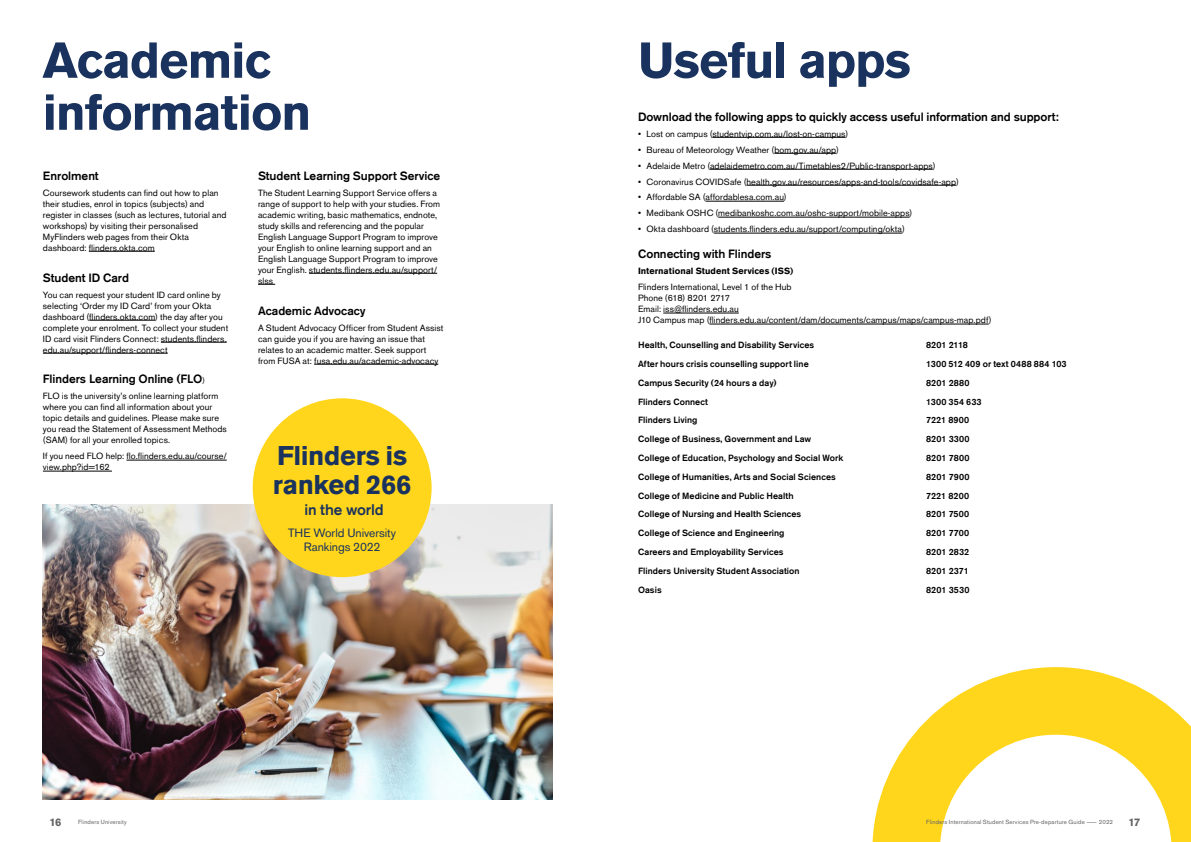
<style>
.page{position:relative;width:1191px;height:842px;background:#fff}
.page>*{position:absolute;margin:0;border:0;box-sizing:border-box;transform-origin:0 0}
.t1{font:700 50px "Akzidenz Grotesk BE";letter-spacing:-.02em;color:#1a325e}
.t2{font:700 27px/28.6px "Akzidenz Grotesk BE";letter-spacing:-.015em;color:#1a325e}
.t3{font:15.3px "Berthold Akzidenz Grotesk BE Md 2";letter-spacing:-.005em;color:#1a325e}
.t4{font:12px "Berthold Akzidenz Grotesk BE Md 2";letter-spacing:-.005em;color:#000}
.t5{font:12px/13.5px "Akzidenz Grotesk BE";letter-spacing:-.005em;color:#1a325e;text-align:center}
.t6{font:700 11px "Akzidenz Grotesk BE";color:#636466}
.t7{font:9px/11px "Akzidenz Grotesk BE";letter-spacing:.005em;color:#000}
.t8{font:9px "Berthold Akzidenz Grotesk BE Md 2";letter-spacing:.01em;color:#000}
.t9{font:700 9px "Akzidenz Grotesk BE";letter-spacing:.005em;color:#000}
.t10{font:6px "Akzidenz Grotesk BE";letter-spacing:.025em;color:#636466}
.s1{font-family:"Akzidenz Grotesk BE";font-size:8px}
</style>
<div class="page">
<hr style="left:712px;top:137px;width:133px;height:1px;background:#000">
<hr style="left:774px;top:153px;width:62px;height:1px;background:#000">
<hr style="left:710px;top:169px;width:222px;height:1px;background:#000">
<hr style="left:746px;top:185px;width:210px;height:1px;background:#000">
<hr style="left:705px;top:201px;width:79px;height:1px;background:#000">
<hr style="left:718px;top:217px;width:191px;height:1px;background:#000">
<hr style="left:714px;top:233px;width:188px;height:1px;background:#000">
<hr style="left:663px;top:313px;width:76px;height:1px;background:#000">
<hr style="left:709px;top:324px;width:279px;height:1px;background:#000">
<hr style="left:89px;top:251px;width:66px;height:1px;background:#000">
<hr style="left:89px;top:320px;width:66px;height:1px;background:#000">
<hr style="left:161px;top:342px;width:66px;height:1px;background:#000">
<hr style="left:43px;top:353px;width:125px;height:1px;background:#000">
<hr style="left:126px;top:460px;width:101px;height:1px;background:#000">
<hr style="left:43px;top:471px;width:69px;height:1px;background:#000">
<hr style="left:309px;top:273px;width:128px;height:1px;background:#000">
<svg style="left:258px;top:284px;width:17px;height:1px"></svg>
<hr style="left:314px;top:364px;width:124px;height:1px;background:#000">
<img style="left:43px;top:505px;width:510px;height:294px">
<div style="left:253px;top:398px;width:178px;height:179px;background:#ffd61b;border-radius:50%"></div>
<svg style="left:872px;top:667px;width:319px;height:175px"></svg>
<h1 class="t1" style="left:42px;top:31px;width:228px">Academic</h1>
<h1 class="t1" style="left:638px;top:31px;width:274px">Useful apps</h1>
<h1 class="t1" style="left:42px;top:83px;width:270px">information</h1>
<h3 class="t4" style="left:638px;top:109px;width:422px">Download the following apps to quickly access useful information and support:</h3>
<p class="t7" style="left:638px;top:128px;width:212px">• Lost on campus (studentvip.com.au/lost-on-campus)</p>
<p class="t7" style="left:638px;top:144px;width:202px">• Bureau of Meteorology Weather (bom.gov.au/app)</p>
<p class="t7" style="left:638px;top:160px;width:299px">• Adelaide Metro (adelaidemetro.com.au/Timetables2/Public-transport-apps)</p>
<p class="t7" style="left:638px;top:176px;width:322px">• Coronavirus COVIDSafe (health.gov.au/resources/apps-and-tools/covidsafe-app)</p>
<p class="t7" style="left:638px;top:192px;width:150px">• Affordable SA (affordablesa.com.au)</p>
<p class="t7" style="left:638px;top:208px;width:276px">• Medibank OSHC (medibankoshc.com.au/oshc-support/mobile-apps)</p>
<p class="t7" style="left:638px;top:224px;width:268px">• Okta dashboard (students.flinders.edu.au/support/computing/okta)</p>
<h3 class="t4" style="left:638px;top:247px;width:135px">Connecting with Flinders</h3>
<p class="t9" style="left:638px;top:266px;width:157px">International Student Services (ISS)</p>
<p class="t7" style="left:638px;top:282px;width:355px">Flinders International, Level 1 of the Hub<br>Phone (618) 8201 2717<br>Email: iss@flinders.edu.au<br>J10 Campus map (flinders.edu.au/content/dam/documents/campus/maps/campus-map.pdf)</p>
<p class="t8" style="left:638px;top:339px;width:178px">Health, Counselling and Disability Services</p>
<p class="t8" style="left:926px;top:339px;width:43px">8201 2118</p>
<p class="t8" style="left:638px;top:358px;width:172px">After hours crisis counselling support line</p>
<p class="t8" style="left:926px;top:358px;width:142px">1300 512 409 or text 0488 884 103</p>
<p class="t8" style="left:638px;top:377px;width:140px">Campus Security (24 hours a day)</p>
<p class="t8" style="left:926px;top:377px;width:45px">8201 2880</p>
<p class="t8" style="left:638px;top:396px;width:71px">Flinders Connect</p>
<p class="t8" style="left:926px;top:396px;width:57px">1300 354 633</p>
<p class="t8" style="left:638px;top:415px;width:61px">Flinders Living</p>
<p class="t8" style="left:926px;top:415px;width:45px">7221 8900</p>
<p class="t8" style="left:638px;top:433px;width:175px">College of Business, Government and Law</p>
<p class="t8" style="left:926px;top:433px;width:45px">8201 3300</p>
<p class="t8" style="left:638px;top:452px;width:207px">College of Education, Psychology and Social Work</p>
<p class="t8" style="left:926px;top:452px;width:45px">8201 7800</p>
<p class="t8" style="left:638px;top:471px;width:199px">College of Humanities, Arts and Social Sciences</p>
<p class="t8" style="left:926px;top:471px;width:45px">8201 7900</p>
<p class="t8" style="left:638px;top:490px;width:157px">College of Medicine and Public Health</p>
<p class="t8" style="left:926px;top:490px;width:44px">7221 8200</p>
<p class="t8" style="left:638px;top:509px;width:165px">College of Nursing and Health Sciences</p>
<p class="t8" style="left:926px;top:509px;width:45px">8201 7500</p>
<p class="t8" style="left:638px;top:527px;width:148px">College of Science and Engineering</p>
<p class="t8" style="left:926px;top:527px;width:44px">8201 7700</p>
<p class="t8" style="left:638px;top:546px;width:147px">Careers and Employability Services</p>
<p class="t8" style="left:926px;top:546px;width:45px">8201 2832</p>
<p class="t8" style="left:638px;top:565px;width:163px">Flinders University Student Association</p>
<p class="t8" style="left:926px;top:565px;width:44px">8201 2371</p>
<p class="t8" style="left:638px;top:584px;width:25px">Oasis</p>
<p class="t8" style="left:926px;top:584px;width:45px">8201 3530</p>
<h3 class="t4" style="left:258px;top:168px;width:184px">Student Learning Support Service</h3>
<p class="t7" style="left:258px;top:187px;width:184px">The Student Learning Support Service offers a range of support to help with your studies. From academic writing, basic mathematics, endnote, study skills and referencing and the popular English Language Support Program to improve your English to online learning support and an English Language Support Program to improve your English. students.flinders.edu.au/support/ slss</p>
<h3 class="t4" style="left:258px;top:303px;width:109px">Academic Advocacy</h3>
<p class="t7" style="left:258px;top:322px;width:187px">A Student Advocacy Officer from Student Assist can guide you if you are having an issue that relates to an academic matter. Seek support from FUSA at: fusa.edu.au/academic-advocacy</p>
<h3 class="t4" style="left:43px;top:168px;width:57px">Enrolment</h3>
<p class="t7" style="left:43px;top:187px;width:185px">Coursework students can find out how to plan their studies, enrol in topics (subjects) and register in classes (such as lectures, tutorial and workshops) by visiting their personalised MyFlinders web pages from their Okta dashboard: flinders.okta.com</p>
<h3 class="t4" style="left:43px;top:270px;width:88px">Student ID Card</h3>
<p class="t7" style="left:43px;top:289px;width:187px">You can request your student ID card online by selecting ‘Order my ID Card’ from your Okta dashboard (flinders.okta.com) the day after you complete your enrolment. To collect your student ID card visit Flinders Connect: students.flinders. edu.au/support/flinders-connect</p>
<h3 class="t4" style="left:43px;top:372px;width:163px">Flinders Learning Online (FLO<span class="s1">)</span></h3>
<p class="t7" style="left:43px;top:391px;width:185px">FLO is the university’s online learning platform where you can find all information about your topic details and guidelines. Please make sure you read the Statement of Assessment Methods (SAM) for all your enrolled topics.</p>
<p class="t7" style="left:43px;top:451px;width:185px">If you need FLO help: flo.flinders.edu.au/course/ view.php?id=162</p>
<h2 class="t2" style="left:273px;top:442px;width:140px">Flinders is ranked 266</h2>
<h3 class="t3" style="left:304px;top:501px;width:81px">in the world</h3>
<h3 class="t5" style="left:288px;top:526px;width:109px">THE World University<br>Rankings 2022</h3>
<p class="t6" style="left:49px;top:815px;width:13px">16</p>
<p class="t10" style="left:78px;top:818px;width:50px">Flinders University</p>
<p class="t10" style="left:926px;top:818px;width:188px">Flinders International Student Services Pre-departure Guide — 2022</p>
<p class="t6" style="left:1128px;top:815px;width:13px">17</p>
</div>
